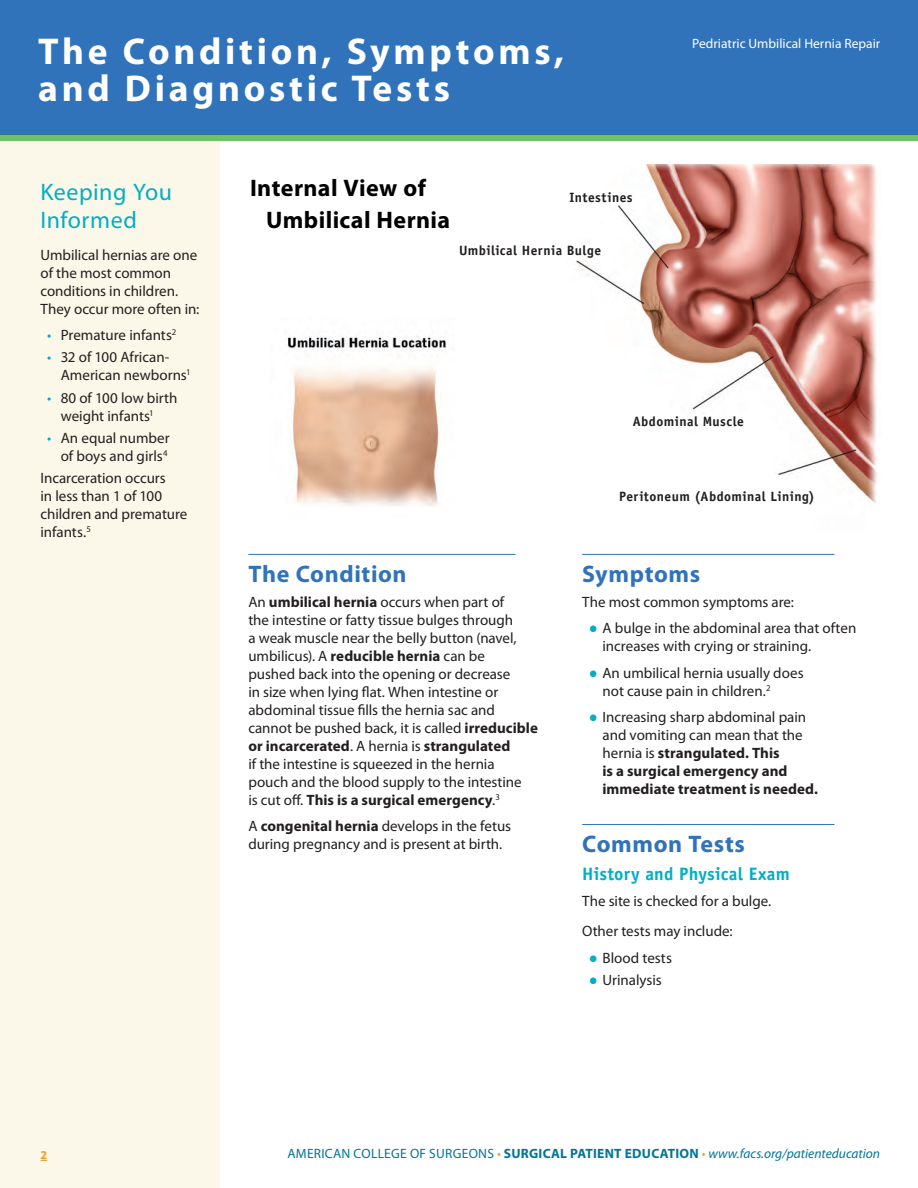
<style>
.page{position:relative;width:918px;height:1188px;background:#fff}
.page>*{position:absolute;margin:0;border:0;box-sizing:border-box;transform-origin:0 0}
.t1{font:700 37.5px/37.5px "Myriad Pro";letter-spacing:.1em;color:#fff}
.t2{font:700 24px "Myriad Pro";letter-spacing:.025em;color:#3073ba}
.t3{font:700 24px/31.7px "Myriad Pro";letter-spacing:.015em;color:#000}
.t4{font:24px/28.5px "Myriad Pro";letter-spacing:.02em;color:#00aec5}
.t5{font:700 18px "Officina Sans Std";letter-spacing:.01em;color:#00aec5}
.t6{font:15px/18px "Myriad Pro";color:#231f20}
.t7{font:700 15px/18px "Myriad Pro";letter-spacing:.005em;color:#231f20}
.t8{font:italic 13.5px "Myriad Pro";color:#007598}
.t9{font:700 13.5px "Officina Sans Std";letter-spacing:.035em;color:#231f20}
.t10{font:13.5px "Myriad Pro";color:#fff}
.t11{font:700 12px "Myriad Pro";color:#f09d24}
.s1{color:#00aec5}
.s2{font-weight:700}
.s3{font-family:"Century Schoolbook";color:#00aec5}
.s4{font-family:"Century Schoolbook";font-weight:400;color:#00aec5}
.s5{font-weight:400}
.s6{font-style:normal}
.s7{font-style:normal;color:#f09d24}
.s8{font-weight:700;font-style:normal}
</style>
<div class="page">
<img style="left:576px;top:164px;width:301px;height:339px">
<div style="left:0;top:0;width:918px;height:136px;background:#3073ba"></div>
<hr style="left:248px;top:554px;width:268px;height:1px;background:#3073ba">
<div style="left:0;top:141px;width:220px;height:1047px;background:#fbf8e9"></div>
<hr style="left:582px;top:554px;width:252px;height:1px;background:#3073ba">
<hr style="left:582px;top:824px;width:252px;height:1px;background:#3073ba">
<img style="left:286px;top:334px;width:161px;height:172px">
<div style="left:0;top:135px;width:918px;height:6px;background:#71c167"></div>
<p class="t1" style="left:38px;top:31px;width:527px">The Condition, Symptoms, and Diagnostic Tests</p>
<p class="t10" style="left:692px;top:35px;width:189px">Pedriatric Umbilical Hernia Repair</p>
<p class="t4" style="left:40px;top:177px;width:133px">Keeping You<br>Informed</p>
<p class="t6" style="left:40px;top:245px;width:160px">Umbilical hernias are one of the most common conditions in children.<br>They occur more often in:</p>
<p class="t6" style="left:47px;top:326px;width:131px"><span class="s1">•</span> Premature infants<sup>2</sup></p>
<p class="t6" style="left:61px;top:348px;width:131px;text-indent:-14px"><span class="s1">•</span> 32 of 100 African-<br>American newborns<sup>1</sup></p>
<p class="t6" style="left:61px;top:389px;width:118px;text-indent:-14px"><span class="s1">•</span> 80 of 100 low birth weight infants<sup>1</sup></p>
<p class="t6" style="left:47px;top:429px;width:124px;text-align:right"><span class="s1">•</span> An equal number of boys and girls<sup>4</sup></p>
<p class="t6" style="left:40px;top:469px;width:148px">Incarceration occurs<br>in less than 1 of 100 children and premature infants.<sup>5</sup></p>
<p class="t3" style="left:266px;top:171px;width:186px;text-indent:-16px">Internal View of<br>Umbilical Hernia</p>
<p class="t9" style="left:570px;top:189px;width:65px">Intestines</p>
<p class="t9" style="left:459px;top:242px;width:144px">Umbilical Hernia Bulge</p>
<p class="t9" style="left:633px;top:412px;width:113px">Abdominal Muscle</p>
<p class="t9" style="left:619px;top:488px;width:197px">Peritoneum (Abdominal Lining)</p>
<p class="t2" style="left:248px;top:558px;width:160px">The Condition</p>
<p class="t6" style="left:248px;top:592px;width:291px">An <span class="s2">umbilical hernia</span> occurs when part of<br>the intestine or fatty tissue bulges through<br>a weak muscle near the belly button (navel, umbilicus). A <span class="s2">reducible hernia</span> can be<br>pushed back into the opening or decrease<br>in size when lying flat. When intestine or abdominal tissue fills the hernia sac and cannot be pushed back, it is called <span class="s2">irreducible or incarcerated</span>. A hernia is <span class="s2">strangulated<br></span>if the intestine is squeezed in the hernia pouch and the blood supply to the intestine<br>is cut off. <span class="s2">This is a surgical emergency</span>.<sup>3</sup></p>
<p class="t6" style="left:248px;top:817px;width:264px">A <span class="s2">congenital hernia</span> develops in the fetus during pregnancy and is present at birth.</p>
<p class="t2" style="left:582px;top:558px;width:119px">Symptoms</p>
<p class="t6" style="left:582px;top:592px;width:213px">The most common symptoms are:</p>
<p class="t6" style="left:602px;top:619px;width:255px;text-indent:-14px"><span class="s3">●</span> A bulge in the abdominal area that often increases with crying or straining.</p>
<p class="t6" style="left:602px;top:664px;width:203px;text-indent:-14px"><span class="s3">●</span> An umbilical hernia usually does not cause pain in children.<sup>2</sup></p>
<p class="t7" style="left:602px;top:708px;width:217px;text-indent:-14px"><span class="s4">●</span> <span class="s5">Increasing sharp abdominal pain and vomiting can mean that the hernia is</span> strangulated. This<br>is a surgical emergency and immediate treatment is needed.</p>
<p class="t2" style="left:582px;top:828px;width:164px">Common Tests</p>
<p class="t5" style="left:582px;top:862px;width:209px">History and Physical Exam</p>
<p class="t6" style="left:582px;top:886px;width:191px;line-height:29.7px">The site is checked for a bulge.<br>Other tests may include:</p>
<p class="t6" style="left:589px;top:948px;width:85px"><span class="s3">●</span> Blood tests</p>
<p class="t6" style="left:589px;top:971px;width:74px"><span class="s3">●</span> Urinalysis</p>
<p class="t11" style="left:40px;top:1147px;width:8px">2</p>
<p class="t8" style="left:287px;top:1145px;width:594px"><span class="s6">AMERICAN COLLEGE OF SURGEONS</span> <span class="s7">•</span> <span class="s8">SURGICAL PATIENT EDUCATION</span> <span class="s7">•</span> www.facs.org/patienteducation</p>
</div>
